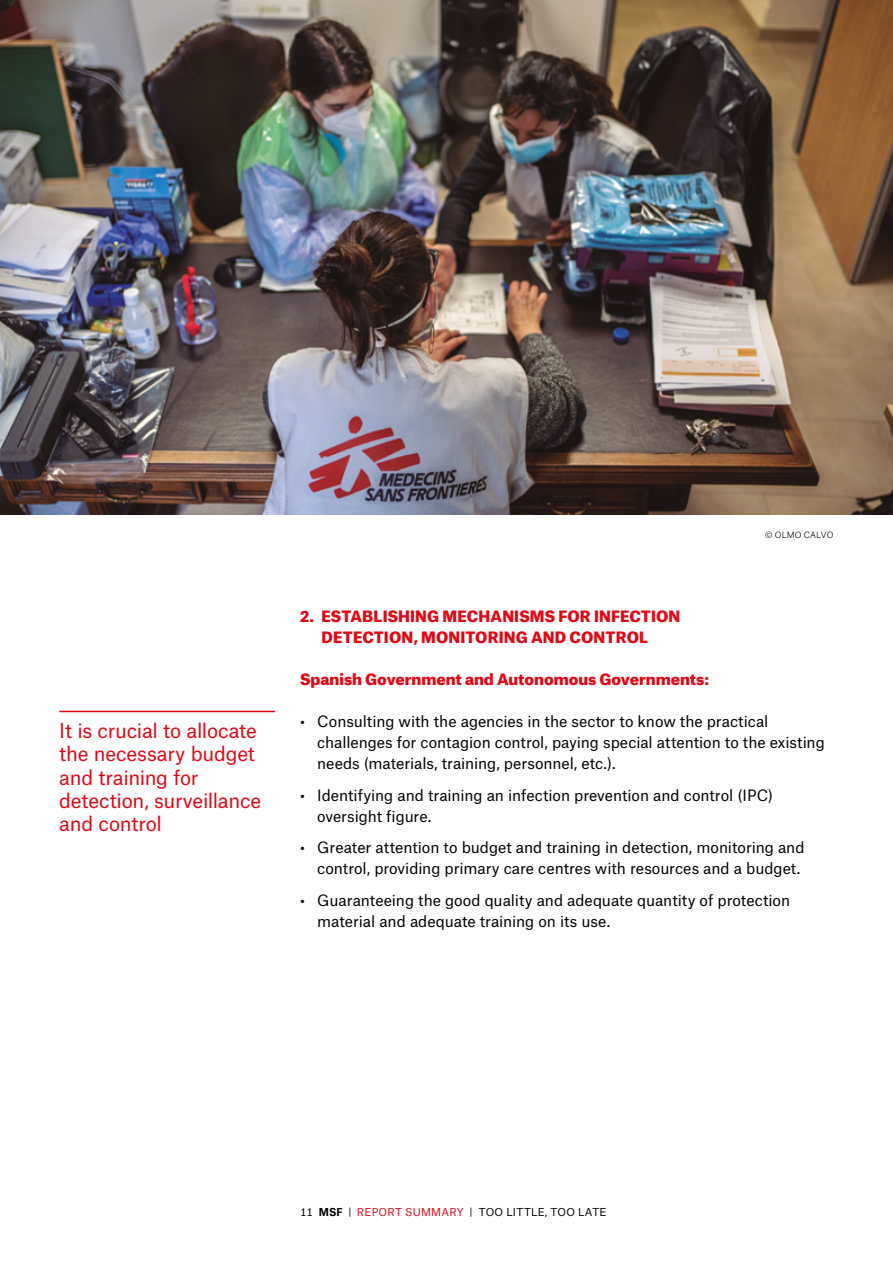
<style>
.page{position:relative;width:893px;height:1263px;background:#fff}
.page>*{position:absolute;margin:0;border:0;box-sizing:border-box;transform-origin:0 0}
.t1{font:19.5px/23.4px "Atlas Grotesk TF";letter-spacing:-.01em;color:#e30613}
.t2{font:15px/21px "Atlas Grotesk TF";letter-spacing:-.005em;color:#000}
.t3{font:900 15px/21px "Atlas Grotesk TF";letter-spacing:.01em;color:#e30613}
.t4{font:10.5px "Atlas Grotesk TF";letter-spacing:.02em;color:#000}
.t5{font:300 8.25px "Atlas Grotesk TF";letter-spacing:.01em;color:#000}
.s1{font-weight:700}
.s2{color:#e30613}
</style>
<div class="page">
<img style="left:0;top:0;width:893px;height:514px">
<hr style="left:59px;top:711px;width:216px;height:1px;background:#e30613">
<h1 class="t1" style="left:59px;top:716px;width:203px">It is crucial to allocate the necessary budget and training for detection, surveillance and control</h1>
<p class="t5" style="left:765px;top:529px;width:70px">© OLMO CALVO</p>
<p class="t3" style="left:322px;top:604px;width:360px;text-indent:-21px">2. ESTABLISHING MECHANISMS FOR INFECTION<br>DETECTION, MONITORING AND CONTROL</p>
<p class="t3" style="left:300px;top:667px;width:410px">Spanish Government and Autonomous Governments:</p>
<p class="t2" style="left:317px;top:709px;width:509px;text-indent:-17px">• Consulting with the agencies in the sector to know the practical challenges for contagion control, paying special attention to the existing needs (materials, training, personnel, etc.).</p>
<p class="t2" style="left:317px;top:783px;width:458px;text-indent:-17px">• Identifying and training an infection prevention and control (IPC) oversight figure.</p>
<p class="t2" style="left:300px;top:835px;width:506px;text-align:right">• Greater attention to budget and training in detection, monitoring and control, providing primary care centres with resources and a budget.</p>
<p class="t2" style="left:317px;top:888px;width:474px;text-indent:-17px">• Guaranteeing the good quality and adequate quantity of protection material and adequate training on its use.</p>
<p class="t4" style="left:300px;top:1203px;width:308px">11 <span class="s1">MSF</span> | <span class="s2">REPORT SUMMARY</span> | TOO LITTLE, TOO LATE</p>
</div>
